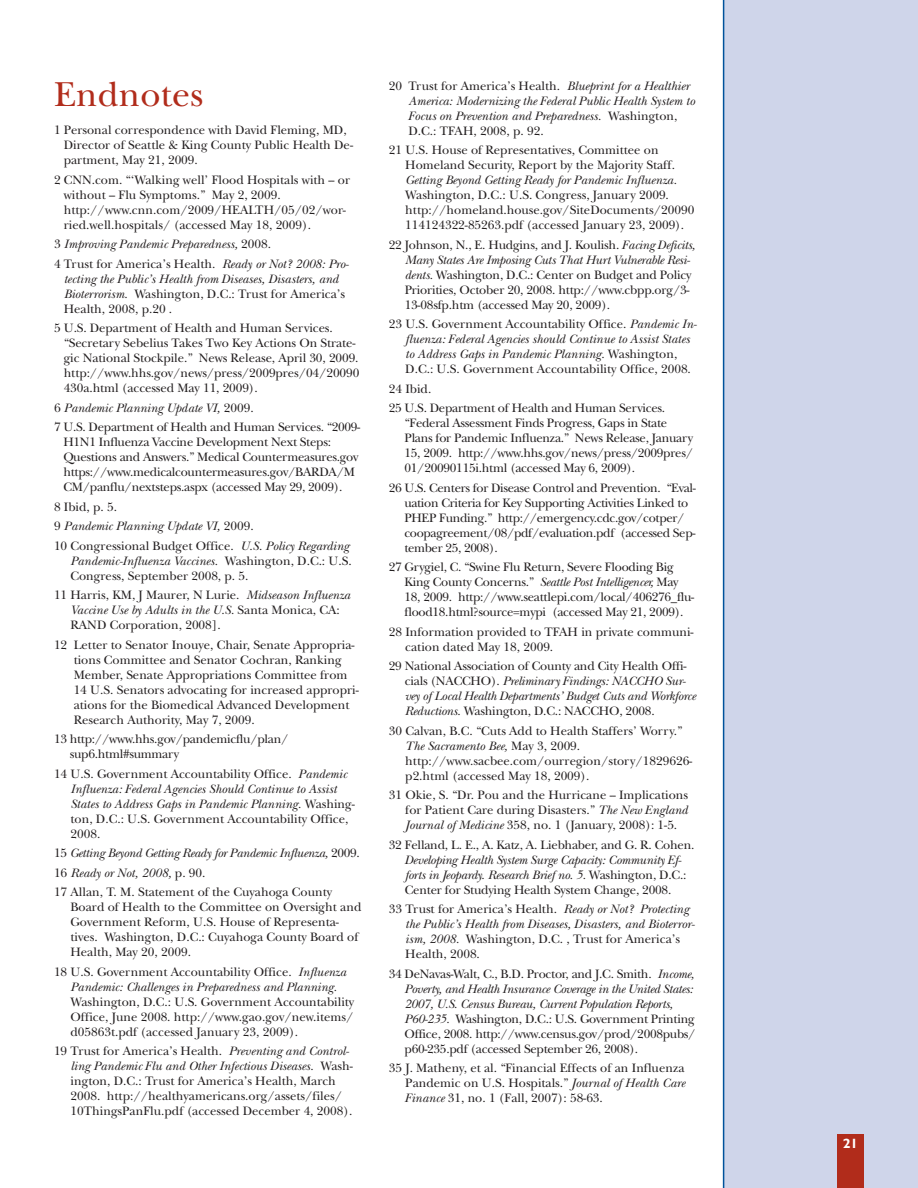
<style>
.page{position:relative;width:918px;height:1188px;background:#fff}
.page>*{position:absolute;margin:0;border:0;box-sizing:border-box;transform-origin:0 0}
.t1{font:36px "New Baskerville";color:#b12c1b}
.t2{font:700 13.5px "Humanist 521 BT";color:#fff}
.t3{font:12.75px/15px "New Baskerville";color:#231f20}
.t4{font:italic 12.75px/15px "New Baskerville";color:#231f20}
.t5{font:12.75px/15px "New Baskerville";letter-spacing:-.02em;color:#231f20}
.t6{font:12.75px/15px "New Baskerville";letter-spacing:-.025em;color:#231f20}
.t7{font:italic 12.75px/19.5px "New Baskerville";letter-spacing:-.02em;color:#231f20}
.s1{font-style:normal}
.s2{font-style:italic}
</style>
<div class="page">
<div style="left:724px;top:0;width:194px;height:1188px;background:#cfd5ea"></div>
<hr style="left:723px;top:0;width:1px;height:1188px;background:#00529b">
<div style="left:837px;top:1134px;width:27px;height:54px;background:#b12c1b"></div>
<h1 class="t1" style="left:54px;top:81px;width:150px">Endnotes</h1>
<p class="t3" style="left:64px;top:124px;width:291px;text-indent:-10px">1 Personal correspondence with David Fleming, MD,<br>Director of Seattle &amp; King County Public Health De&shy;partment, May 21, 2009.</p>
<p class="t3" style="left:64px;top:173px;width:288px;text-indent:-10px">2 CNN.com. “‘Walking well’ Flood Hospitals with -- or without -- Flu Symptoms.” May 2, 2009. http://www.cnn.com/2009/HEALTH/05/02/wor&shy;ried.well.hospitals/ (accessed May 18, 2009).</p>
<p class="t4" style="left:54px;top:236px;width:297px;line-height:19.5px"><span class="s1">3</span> Improving Pandemic Preparedness, <span class="s1">2008.<br>4 Trust for America’s Health.</span> Ready or Not? 2008: Pro-</p>
<p class="t4" style="left:64px;top:273px;width:283px">tecting the Public’s Health from Diseases, Disasters, and<br>Bioterrorism. <span class="s1">Washington, D.C.: Trust for America’s<br>Health, 2008, p.20 .</span></p>
<p class="t3" style="left:64px;top:322px;width:297px;text-indent:-10px">5 U.S. Department of Health and Human Services. “Secretary Sebelius Takes Two Key Actions On Strate&shy;gic National Stockpile.” News Release, April 30, 2009. http://www.hhs.gov/news/press/2009pres/04/20090<br>430a.html (accessed May 11, 2009).</p>
<p class="t5" style="left:54px;top:399px;width:308px;line-height:19.5px">6 <span class="s2">Pandemic Planning Update VI,</span> 2009.<br>7 U.S. Department of Health and Human Services. “2009-</p>
<p class="t5" style="left:63px;top:436px;width:297px">H1N1 Influenza Vaccine Development Next Steps:<br>Questions and Answers.” Medical Countermeasures.gov https://www.medicalcountermeasures.gov/BARDA/M CM/panflu/nextsteps.aspx (accessed May 29, 2009).</p>
<p class="t3" style="left:54px;top:498px;width:297px;line-height:19.5px">8 Ibid, p. 5.<br>9 <span class="s2">Pandemic Planning Update VI,</span> 2009.<br>10 Congressional Budget Office. <span class="s2">U.S. Policy Regarding</span></p>
<p class="t3" style="left:71px;top:554px;width:283px"><span class="s2">Pandemic-Influenza Vaccines.</span> Washington, D.C.: U.S.<br>Congress, September 2008, p. 5.</p>
<p class="t3" style="left:71px;top:589px;width:281px;text-indent:-16px">11 Harris, KM, J Maurer, N Lurie. <span class="s2">Midseason Influenza<br>Vaccine Use by Adults in the U.S.</span> Santa Monica, CA:<br>RAND Corporation, 2008].</p>
<p class="t3" style="left:74px;top:638px;width:287px;text-indent:-20px">12 Letter to Senator Inouye, Chair, Senate Appropria&shy;tions Committee and Senator Cochran, Ranking Member, Senate Appropriations Committee from 14 U.S. Senators advocating for increased appropri&shy;ations for the Biomedical Advanced Development Research Authority, May 7, 2009.</p>
<p class="t5" style="left:70px;top:733px;width:220px;text-indent:-16px">13 http://www.hhs.gov/pandemicflu/plan/ sup6.html#summary</p>
<p class="t3" style="left:71px;top:767px;width:286px;text-indent:-17px">14 U.S. Government Accountability Office. <span class="s2">Pandemic Influenza: Federal Agencies Should Continue to Assist States to Address Gaps in Pandemic Planning.</span> Washing&shy;ton, D.C.: U.S. Government Accountability Office, 2008.</p>
<p class="t7" style="left:54px;top:845px;width:307px"><span class="s1">15</span> Getting Beyond Getting Ready for Pandemic Influenza, <span class="s1">2009.<br>16</span> Ready or Not, 2008, <span class="s1">p. 90.<br>17 Allan, T. M. Statement of the Cuyahoga County</span></p>
<p class="t3" style="left:71px;top:901px;width:292px">Board of Health to the Committee on Oversight and Government Reform, U.S. House of Representa&shy;tives. Washington, D.C.: Cuyahoga County Board of Health, May 20, 2009.</p>
<p class="t4" style="left:54px;top:966px;width:294px;text-align:center"><span class="s1">18 U.S. Government Accountability Office.</span> Influenza<br>Pandemic: Challenges in Preparedness and Planning.</p>
<p class="t3" style="left:71px;top:995px;width:285px;text-align:justify">Washington, D.C.: U.S. Government Accountability Office, June 2008. http://www.gao.gov/new.items/ d05863t.pdf (accessed January 23, 2009).</p>
<p class="t3" style="left:71px;top:1045px;width:284px;text-indent:-16px">19 Trust for America’s Health. <span class="s2">Preventing and Control&shy;ling Pandemic Flu and Other Infectious Diseases.</span> Wash&shy;ington, D.C.: Trust for America’s Health, March 2008. http://healthyamericans.org/assets/files/ 10ThingsPanFlu.pdf (accessed December 4, 2008).</p>
<p class="t4" style="left:408px;top:80px;width:288px;text-indent:-20px"><span class="s1">20 Trust for America’s Health.</span> Blueprint for a Healthier America: Modernizing the Federal Public Health System to Focus on Prevention and Preparedness. <span class="s1">Washington, D.C.: TFAH, 2008, p. 92.</span></p>
<p class="t3" style="left:405px;top:144px;width:271px;text-indent:-16px">21 U.S. House of Representatives, Committee on<br>Homeland Security, Report by the Majority Staff.</p>
<p class="t4" style="left:405px;top:174px;width:273px">Getting Beyond Getting Ready for Pandemic Influenza.</p>
<p class="t3" style="left:405px;top:189px;width:291px">Washington, D.C.: U.S. Congress, January 2009. http://homeland.house.gov/SiteDocuments/20090<br>114124322-85263.pdf (accessed January 23, 2009).</p>
<p class="t3" style="left:405px;top:239px;width:292px;text-indent:-16px">22 Johnson, N., E. Hudgins, and J. Koulish. <span class="s2">Facing Deficits, Many States Are Imposing Cuts That Hurt Vulnerable Resi&shy;dents.</span> Washington, D.C.: Center on Budget and Policy Priorities, October 20, 2008. http://www.cbpp.org/3- 13-08sfp.htm (accessed May 20, 2009).</p>
<p class="t4" style="left:405px;top:318px;width:293px;text-indent:-16px"><span class="s1">23 U.S. Government Accountability Office.</span> Pandemic In&shy;fluenza: Federal Agencies should Continue to Assist States to Address Gaps in Pandemic Planning. <span class="s1">Washington, D.C.: U.S. Government Accountability Office, 2008.</span></p>
<p class="t5" style="left:389px;top:380px;width:278px;line-height:19.5px">24 Ibid.<br>25 U.S. Department of Health and Human Services.</p>
<p class="t5" style="left:405px;top:417px;width:290px">“Federal Assessment Finds Progress, Gaps in State Plans for Pandemic Influenza.” News Release, January 15, 2009. http://www.hhs.gov/news/press/2009pres/ 01/20090115i.html (accessed May 6, 2009).</p>
<p class="t6" style="left:404px;top:482px;width:293px;text-indent:-16px">26 U.S. Centers for Disease Control and Prevention. “Eval&shy;uation Criteria for Key Supporting Activities Linked to PHEP Funding.” http://emergency.cdc.gov/cotper/ coopagreement/08/pdf/evaluation.pdf (accessed Sep&shy;tember 25, 2008).</p>
<p class="t5" style="left:405px;top:561px;width:291px;text-indent:-16px">27 Grygiel, C. “Swine Flu Return, Severe Flooding Big King County Concerns.” <span class="s2">Seattle Post Intelligencer,</span> May 18, 2009. http://www.seattlepi.com/local/406276_flu&shy;flood18.html?source=mypi (accessed May 21, 2009).</p>
<p class="t3" style="left:405px;top:626px;width:290px;text-indent:-16px">28 Information provided to TFAH in private communi&shy;cation dated May 18, 2009.</p>
<p class="t4" style="left:405px;top:660px;width:292px;text-indent:-16px"><span class="s1">29 National Association of County and City Health Offi&shy;cials (NACCHO).</span> Preliminary Findings: NACCHO Sur&shy;vey of Local Health Departments’ Budget Cuts and Workforce Reductions. <span class="s1">Washington, D.C.: NACCHO, 2008.</span></p>
<p class="t3" style="left:405px;top:725px;width:289px;text-indent:-16px">30 Calvan, B.C. “Cuts Add to Health Staffers’ Worry.” <span class="s2">The Sacramento Bee,</span> May 3, 2009. http://www.sacbee.com/ourregion/story/1829626- p2.html (accessed May 18, 2009).</p>
<p class="t3" style="left:405px;top:789px;width:284px;text-align:justify;text-indent:-16px">31 Okie, S. “Dr. Pou and the Hurricane -- Implications for Patient Care during Disasters.” <span class="s2">The New England Journal of Medicine</span> 358, no. 1 (January, 2008): 1-5.</p>
<p class="t3" style="left:389px;top:839px;width:307px">32 Felland, L. E., A. Katz, A. Liebhaber, and G. R. Cohen.</p>
<p class="t4" style="left:405px;top:854px;width:283px">Developing Health System Surge Capacity: Community Ef&shy;forts in Jeopardy. Research Brief no. 5. <span class="s1">Washington, D.C.:<br>Center for Studying Health System Change, 2008.</span></p>
<p class="t4" style="left:405px;top:903px;width:291px;text-indent:-16px"><span class="s1">33 Trust for America’s Health.</span> Ready or Not? Protecting the Public’s Health from Diseases, Disasters, and Bioterror&shy;ism, 2008. <span class="s1">Washington, D.C. , Trust for America’s Health, 2008.</span></p>
<p class="t5" style="left:405px;top:968px;width:293px;text-indent:-16px">34 DeNavas-Walt, C., B.D. Proctor, and J.C. Smith. <span class="s2">Income, Poverty, and Health Insurance Coverage in the United States:<br>2007, U.S. Census Bureau, Current Population Reports, P60-235.</span> Washington, D.C.: U.S. Government Printing Office, 2008. http://www.census.gov/prod/2008pubs/ p60-235.pdf (accessed September 26, 2008).</p>
<p class="t3" style="left:405px;top:1062px;width:281px;text-align:justify;text-indent:-16px">35 J. Matheny, et al. “Financial Effects of an Influenza Pandemic on U.S. Hospitals.” <span class="s2">Journal of Health Care Finance</span> 31, no. 1 (Fall, 2007): 58-63.</p>
<p class="t2" style="left:843px;top:1138px;width:16px">21</p>
</div>
